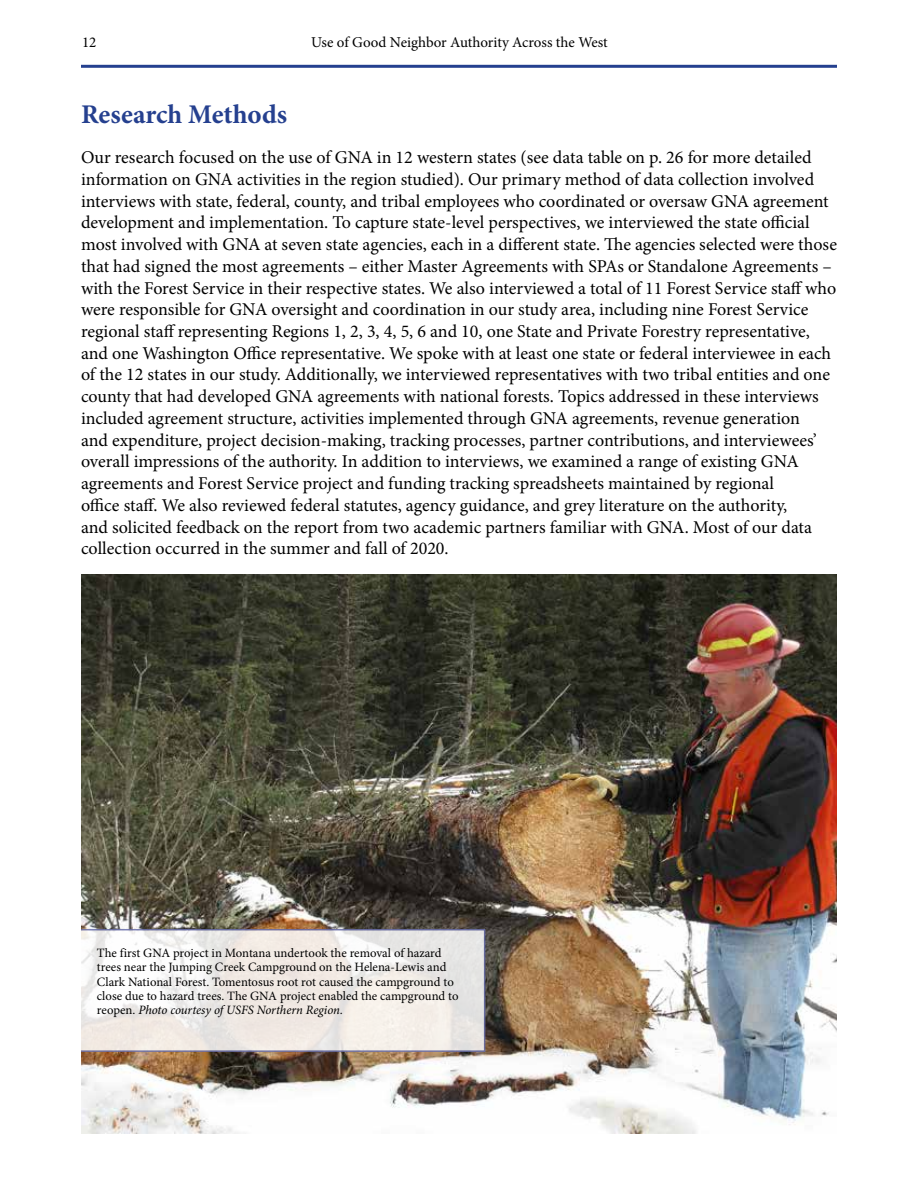
<style>
.page{position:relative;width:918px;height:1188px;background:#fff}
.page>*{position:absolute;margin:0;border:0;box-sizing:border-box;transform-origin:0 0}
.t1{font:700 27px "Minion Pro";color:#25408f}
.t2{font:18px/21.8px "Minion Pro";color:#000}
.t3{font:15px "Minion Pro";color:#000}
.t4{font:12.75px/14.2px "Minion Pro";letter-spacing:-.005em;color:#000}
.s1{font-style:italic}
</style>
<div class="page">
<hr style="left:81px;top:65px;width:756px;height:3px;background:#25408f">
<img style="left:81px;top:575px;width:756px;height:558px">
<svg style="left:81px;top:929px;width:404px;height:123px;fill:#f1eae5"></svg>
<p class="t3" style="left:82px;top:32px;width:16px">12</p>
<p class="t3" style="left:311px;top:32px;width:298px">Use of Good Neighbor Authority Across the West</p>
<h1 class="t1" style="left:81px;top:96px;width:208px">Research Methods</h1>
<p class="t2" style="left:81px;top:147px;width:758px">Our research focused on the use of GNA in 12 western states (see data table on p. 26 for more detailed information on GNA activities in the region studied). Our primary method of data collection involved interviews with state, federal, county, and tribal employees who coordinated or oversaw GNA agreement development and implementation. To capture state-level perspectives, we interviewed the state official most involved with GNA at seven state agencies, each in a different state. The agencies selected were those that had signed the most agreements – either Master Agreements with SPAs or Standalone Agreements – with the Forest Service in their respective states. We also interviewed a total of 11 Forest Service staff who were responsible for GNA oversight and coordination in our study area, including nine Forest Service regional staff representing Regions 1, 2, 3, 4, 5, 6 and 10, one State and Private Forestry representative, and one Washington Office representative. We spoke with at least one state or federal interviewee in each of the 12 states in our study. Additionally, we interviewed representatives with two tribal entities and one county that had developed GNA agreements with national forests. Topics addressed in these interviews included agreement structure, activities implemented through GNA agreements, revenue generation<br>and expenditure, project decision-making, tracking processes, partner contributions, and interviewees’ overall impressions of the authority. In addition to interviews, we examined a range of existing GNA agreements and Forest Service project and funding tracking spreadsheets maintained by regional<br>office staff. We also reviewed federal statutes, agency guidance, and grey literature on the authority,<br>and solicited feedback on the report from two academic partners familiar with GNA. Most of our data collection occurred in the summer and fall of 2020.</p>
<p class="t4" style="left:97px;top:946px;width:363px">The first GNA project in Montana undertook the removal of hazard trees near the Jumping Creek Campground on the Helena-Lewis and Clark National Forest. Tomentosus root rot caused the campground to close due to hazard trees. The GNA project enabled the campground to reopen. <span class="s1">Photo courtesy of USFS Northern Region.</span></p>
</div>
